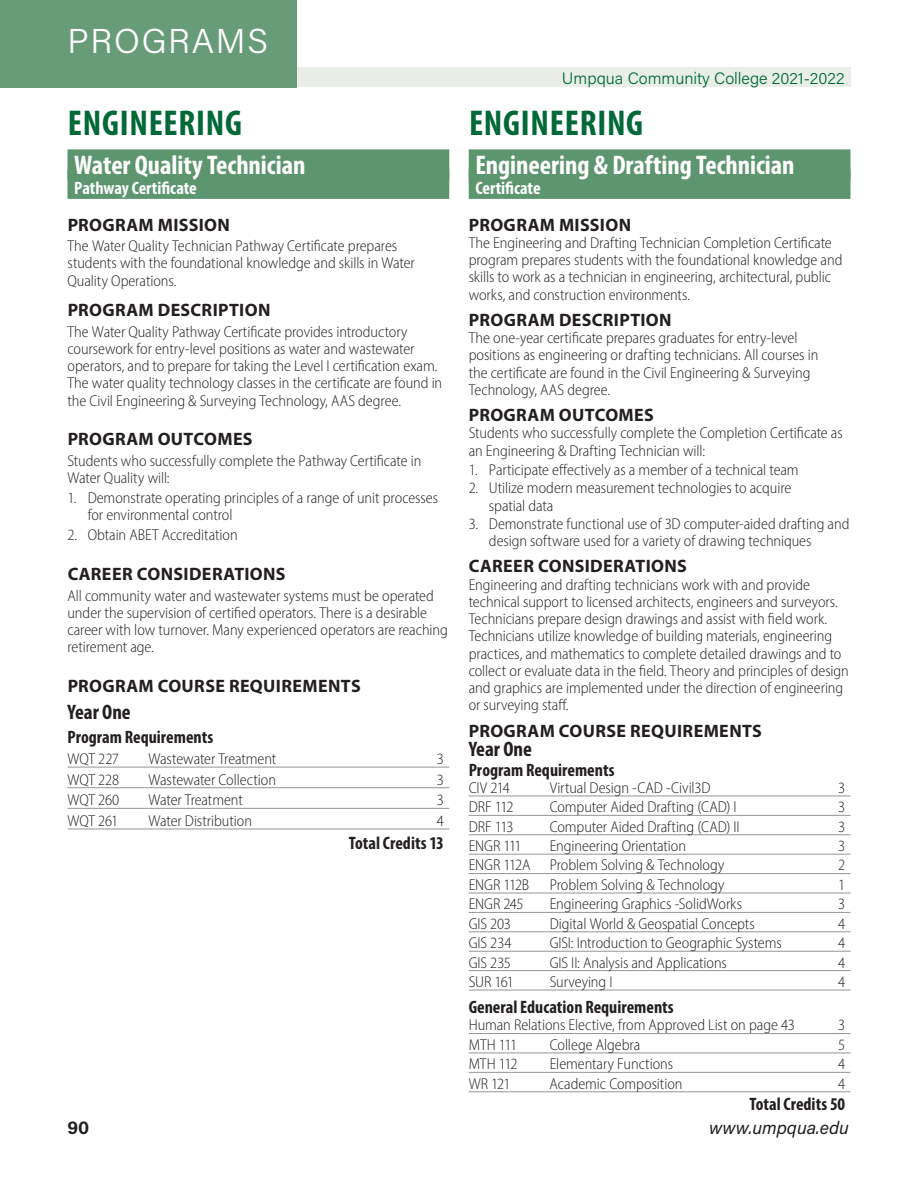
<style>
.page{position:relative;width:918px;height:1188px;background:#fff}
.page>*{position:absolute;margin:0;border:0;box-sizing:border-box;transform-origin:0 0}
.t1{font:700 condensed 36px "Myriad Pro";letter-spacing:.02em;color:#006937}
.t2{font:300 34.5px "Acumin Pro";letter-spacing:.05em;color:#fff}
.t3{font:700 condensed 27px "Myriad Pro";color:#fff}
.t4{font:700 condensed 21px "Myriad Pro";color:#231f20}
.t5{font:700 18px "Myriad Pro";letter-spacing:.02em;color:#231f20}
.t6{font:700 condensed 18px "Myriad Pro";color:#231f20}
.t7{font:700 condensed 18px "Myriad Pro";color:#fff}
.t8{font:italic 18px "Acumin Pro";color:#231f20}
.t9{font:700 18px "Acumin Pro";color:#231f20}
.t10{font:300 16.5px "Acumin Pro";color:#006937}
.t11{font:300 semi-condensed 15.75px/17.2px "Myriad Pro";letter-spacing:-.005em;color:#231f20}
</style>
<div class="page">
<div style="left:68px;top:68px;width:783px;height:19px;background:#e9efe8"></div>
<div style="left:0;top:0;width:297px;height:87px;background:#689c78"></div>
<div style="left:469px;top:149px;width:382px;height:30px;background:#5d956f"></div>
<div style="left:469px;top:169px;width:382px;height:30px;background:#5d956f"></div>
<hr style="left:469px;top:796px;width:382px;height:1px;background:#939598">
<hr style="left:469px;top:815px;width:382px;height:1px;background:#939598">
<hr style="left:469px;top:834px;width:382px;height:1px;background:#939598">
<hr style="left:469px;top:854px;width:382px;height:1px;background:#939598">
<hr style="left:469px;top:873px;width:382px;height:1px;background:#939598">
<hr style="left:469px;top:893px;width:382px;height:1px;background:#939598">
<hr style="left:469px;top:912px;width:382px;height:1px;background:#939598">
<hr style="left:469px;top:931px;width:382px;height:1px;background:#939598">
<hr style="left:469px;top:951px;width:382px;height:1px;background:#939598">
<hr style="left:469px;top:970px;width:382px;height:1px;background:#939598">
<hr style="left:469px;top:990px;width:382px;height:1px;background:#939598">
<hr style="left:469px;top:1033px;width:382px;height:1px;background:#939598">
<hr style="left:469px;top:1053px;width:382px;height:1px;background:#939598">
<hr style="left:469px;top:1072px;width:382px;height:1px;background:#939598">
<hr style="left:469px;top:1091px;width:382px;height:1px;background:#939598">
<div style="left:68px;top:149px;width:381px;height:30px;background:#5d956f"></div>
<div style="left:68px;top:169px;width:381px;height:30px;background:#5d956f"></div>
<hr style="left:68px;top:767px;width:381px;height:1px;background:#939598">
<hr style="left:68px;top:787px;width:381px;height:1px;background:#939598">
<hr style="left:68px;top:808px;width:381px;height:1px;background:#939598">
<hr style="left:68px;top:829px;width:381px;height:1px;background:#939598">
<h2 class="t2" style="left:68px;top:21px;width:202px">PROGRAMS</h2>
<h1 class="t1" style="left:68px;top:109px;width:176px">ENGINEERING</h1>
<h3 class="t3" style="left:74px;top:155px;width:233px">Water Quality Technician</h3>
<p class="t7" style="left:74px;top:181px;width:124px">Pathway Certificate</p>
<p class="t5" style="left:68px;top:218px;width:164px">PROGRAM MISSION</p>
<p class="t11" style="left:68px;top:238px;width:349px">The Water Quality Technician Pathway Certificate prepares students with the foundational knowledge and skills in Water<br>Quality Operations.</p>
<p class="t5" style="left:68px;top:303px;width:204px">PROGRAM DESCRIPTION</p>
<p class="t11" style="left:68px;top:324px;width:376px">The Water Quality Pathway Certificate provides introductory coursework for entry-level positions as water and wastewater operators, and to prepare for taking the Level I certification exam.<br>The water quality technology classes in the certificate are found in the Civil Engineering &amp; Surveying Technology, AAS degree.</p>
<p class="t5" style="left:68px;top:432px;width:186px">PROGRAM OUTCOMES</p>
<p class="t11" style="left:68px;top:453px;width:355px">Students who successfully complete the Pathway Certificate in<br>Water Quality will:</p>
<p class="t11" style="left:88px;top:490px;width:352px;text-indent:-20px">1. Demonstrate operating principles of a range of unit processes for environmental control</p>
<p class="t11" style="left:68px;top:528px;width:172px">2. Obtain ABET Accreditation</p>
<p class="t5" style="left:68px;top:567px;width:220px">CAREER CONSIDERATIONS</p>
<p class="t11" style="left:68px;top:588px;width:382px">All community water and wastewater systems must be operated under the supervision of certified operators. There is a desirable career with low turnover. Many experienced operators are reaching retirement age.</p>
<p class="t5" style="left:68px;top:679px;width:295px">PROGRAM COURSE REQUIREMENTS</p>
<h3 class="t4" style="left:68px;top:703px;width:65px">Year One</h3>
<p class="t6" style="left:68px;top:731px;width:147px">Program Requirements</p>
<p class="t11" style="left:68px;top:751px;width:53px">WQT 227</p>
<p class="t11" style="left:149px;top:751px;width:129px">Wastewater Treatment</p>
<p class="t11" style="left:437px;top:751px;width:9px">3</p>
<p class="t11" style="left:68px;top:772px;width:53px">WQT 228</p>
<p class="t11" style="left:148px;top:772px;width:129px">Wastewater Collection</p>
<p class="t11" style="left:437px;top:772px;width:9px">3</p>
<p class="t11" style="left:68px;top:792px;width:53px">WQT 260</p>
<p class="t11" style="left:149px;top:792px;width:96px">Water Treatment</p>
<p class="t11" style="left:437px;top:792px;width:9px">3</p>
<p class="t11" style="left:68px;top:813px;width:52px">WQT 261</p>
<p class="t11" style="left:148px;top:813px;width:105px">Water Distribution</p>
<p class="t11" style="left:437px;top:813px;width:9px">4</p>
<p class="t6" style="left:349px;top:836px;width:97px">Total Credits 13</p>
<p class="t10" style="left:562px;top:69px;width:284px">Umpqua Community College 2021-2022</p>
<h1 class="t1" style="left:469px;top:109px;width:176px">ENGINEERING</h1>
<h3 class="t3" style="left:475px;top:155px;width:321px">Engineering &amp; Drafting Technician</h3>
<p class="t7" style="left:475px;top:181px;width:67px">Certificate</p>
<p class="t5" style="left:469px;top:218px;width:164px">PROGRAM MISSION</p>
<p class="t11" style="left:469px;top:235px;width:375px">The Engineering and Drafting Technician Completion Certificate program prepares students with the foundational knowledge and skills to work as a technician in engineering, architectural, public works, and construction environments.</p>
<p class="t5" style="left:469px;top:313px;width:204px">PROGRAM DESCRIPTION</p>
<p class="t11" style="left:469px;top:330px;width:351px">The one-year certificate prepares graduates for entry-level positions as engineering or drafting technicians. All courses in the certificate are found in the Civil Engineering &amp; Surveying Technology, AAS degree.</p>
<p class="t5" style="left:469px;top:408px;width:186px">PROGRAM OUTCOMES</p>
<p class="t11" style="left:469px;top:425px;width:376px">Students who successfully complete the Completion Certificate as an Engineering &amp; Drafting Technician will:</p>
<p class="t11" style="left:469px;top:462px;width:331px">1. Participate effectively as a member of a technical team</p>
<p class="t11" style="left:489px;top:480px;width:304px;text-indent:-20px">2. Utilize modern measurement technologies to acquire spatial data</p>
<p class="t11" style="left:489px;top:516px;width:362px;text-indent:-20px">3. Demonstrate functional use of 3D computer-aided drafting and design software used for a variety of drawing techniques</p>
<p class="t5" style="left:469px;top:559px;width:220px">CAREER CONSIDERATIONS</p>
<p class="t11" style="left:469px;top:577px;width:382px">Engineering and drafting technicians work with and provide technical support to licensed architects, engineers and surveyors.<br>Technicians prepare design drawings and assist with field work.<br>Technicians utilize knowledge of building materials, engineering practices, and mathematics to complete detailed drawings and to collect or evaluate data in the field. Theory and principles of design and graphics are implemented under the direction of engineering or surveying staff.</p>
<p class="t5" style="left:469px;top:724px;width:295px">PROGRAM COURSE REQUIREMENTS</p>
<h3 class="t4" style="left:469px;top:741px;width:65px">Year One</h3>
<p class="t6" style="left:469px;top:763px;width:147px">Program Requirements</p>
<p class="t11" style="left:469px;top:780px;width:43px">CIV 214</p>
<p class="t11" style="left:550px;top:780px;width:162px">Virtual Design -CAD -Civil3D</p>
<p class="t11" style="left:838px;top:780px;width:9px">3</p>
<p class="t11" style="left:469px;top:799px;width:46px">DRF 112</p>
<p class="t11" style="left:550px;top:799px;width:189px">Computer Aided Drafting (CAD) I</p>
<p class="t11" style="left:838px;top:799px;width:9px">3</p>
<p class="t11" style="left:469px;top:819px;width:46px">DRF 113</p>
<p class="t11" style="left:550px;top:819px;width:192px">Computer Aided Drafting (CAD) II</p>
<p class="t11" style="left:838px;top:819px;width:9px">3</p>
<p class="t11" style="left:469px;top:838px;width:55px">ENGR 111</p>
<p class="t11" style="left:550px;top:838px;width:138px">Engineering Orientation</p>
<p class="t11" style="left:838px;top:838px;width:9px">3</p>
<p class="t11" style="left:469px;top:858px;width:257px">ENGR 112A Problem Solving &amp; Technology</p>
<p class="t11" style="left:838px;top:858px;width:9px">2</p>
<p class="t11" style="left:469px;top:877px;width:62px">ENGR 112B</p>
<p class="t11" style="left:550px;top:877px;width:176px">Problem Solving &amp; Technology</p>
<p class="t11" style="left:838px;top:877px;width:9px">1</p>
<p class="t11" style="left:469px;top:896px;width:56px">ENGR 245</p>
<p class="t11" style="left:550px;top:896px;width:194px">Engineering Graphics -SolidWorks</p>
<p class="t11" style="left:838px;top:896px;width:9px">3</p>
<p class="t11" style="left:469px;top:916px;width:44px">GIS 203</p>
<p class="t11" style="left:550px;top:916px;width:207px">Digital World &amp; Geospatial Concepts</p>
<p class="t11" style="left:838px;top:916px;width:9px">4</p>
<p class="t11" style="left:469px;top:935px;width:44px">GIS 234</p>
<p class="t11" style="left:550px;top:935px;width:234px">GISI: Introduction to Geographic Systems</p>
<p class="t11" style="left:838px;top:935px;width:9px">4</p>
<p class="t11" style="left:469px;top:955px;width:44px">GIS 235</p>
<p class="t11" style="left:550px;top:955px;width:179px">GIS II: Analysis and Applications</p>
<p class="t11" style="left:838px;top:955px;width:9px">4</p>
<p class="t11" style="left:469px;top:974px;width:47px">SUR 161</p>
<p class="t11" style="left:550px;top:974px;width:64px">Surveying I</p>
<p class="t11" style="left:838px;top:974px;width:9px">4</p>
<p class="t6" style="left:469px;top:1000px;width:207px">General Education Requirements</p>
<p class="t11" style="left:469px;top:1018px;width:328px">Human Relations Elective, from Approved List on page 43</p>
<p class="t11" style="left:838px;top:1018px;width:9px">3</p>
<p class="t11" style="left:469px;top:1037px;width:50px">MTH 111</p>
<p class="t11" style="left:550px;top:1037px;width:92px">College Algebra</p>
<p class="t11" style="left:838px;top:1037px;width:9px">5</p>
<p class="t11" style="left:469px;top:1056px;width:50px">MTH 112</p>
<p class="t11" style="left:550px;top:1056px;width:125px">Elementary Functions</p>
<p class="t11" style="left:838px;top:1056px;width:9px">4</p>
<p class="t11" style="left:469px;top:1076px;width:43px">WR 121</p>
<p class="t11" style="left:550px;top:1076px;width:134px">Academic Composition</p>
<p class="t11" style="left:838px;top:1076px;width:9px">4</p>
<p class="t6" style="left:750px;top:1097px;width:97px">Total Credits 50</p>
<p class="t9" style="left:68px;top:1117px;width:23px">90</p>
<p class="t8" style="left:709px;top:1117px;width:141px">www.umpqua.edu</p>
</div>
